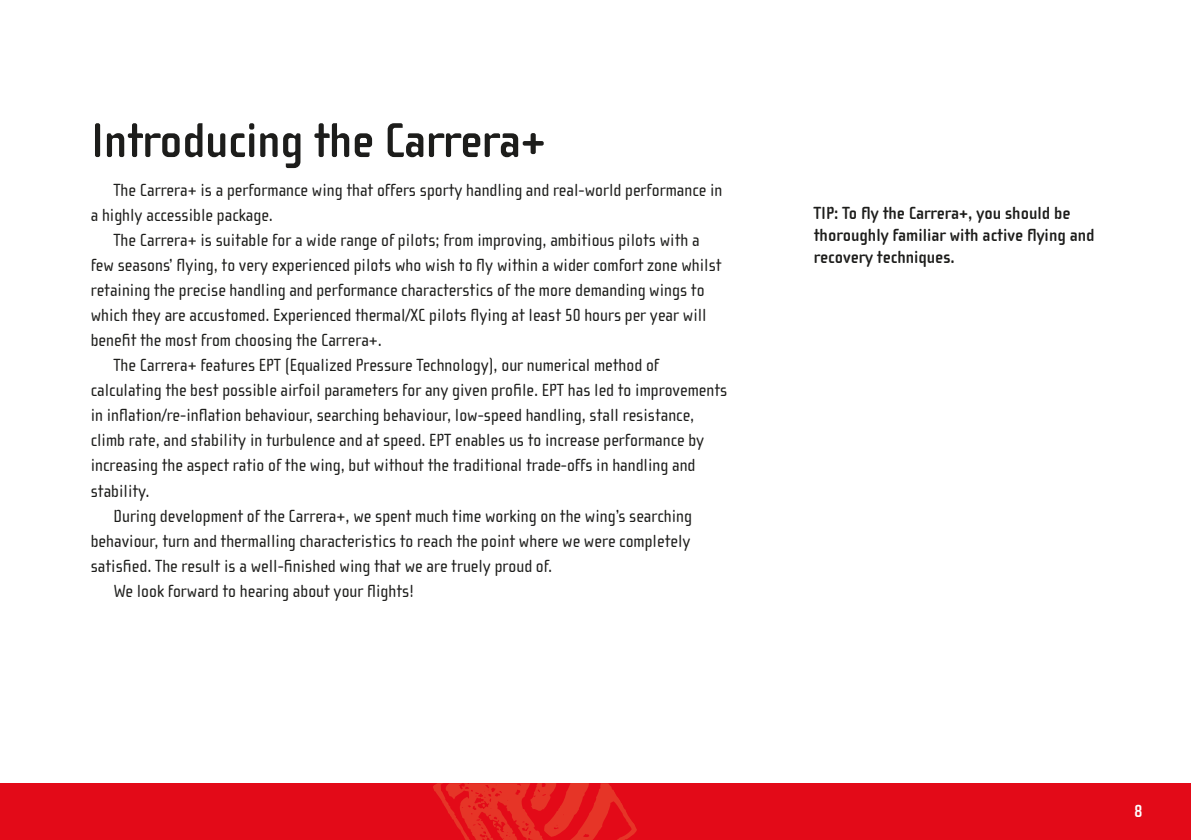
<style>
.page{position:relative;width:1191px;height:840px;background:#fff}
.page>*{position:absolute;margin:0;border:0;box-sizing:border-box;transform-origin:0 0}
.t1{font:700 50px "Cholla Sans OT";letter-spacing:-.01em;color:#1d1d1b}
.t2{font:18px/25px "Cholla Sans OT";color:#1d1d1b}
.t3{font:700 18px/22px "Cholla Sans OT";color:#1d1d1b}
.t4{font:700 18px "Cholla Sans OT";color:#fff}
</style>
<div class="page">
<div style="left:0;top:782px;width:1191px;height:57px;background:#e30a18"></div>
<svg style="left:431px;top:782px;width:206px;height:57px"></svg>
<h1 class="t1" style="left:91px;top:119px;width:456px">Introducing the Carrera+</h1>
<p class="t2" style="left:91px;top:179px;width:633px;text-indent:23px">The Carrera+ is a performance wing that offers sporty handling and real-world performance in a highly accessible package.</p>
<p class="t2" style="left:113px;top:229px;width:587px">The Carrera+ is suitable for a wide range of pilots; from improving, ambitious pilots with a</p>
<p class="t2" style="left:91px;top:254px;width:632px">few seasons’ flying, to very experienced pilots who wish to fly within a wider comfort zone whilst</p>
<p class="t2" style="left:91px;top:279px;width:615px">retaining the precise handling and performance characterstics of the more demanding wings to</p>
<p class="t2" style="left:91px;top:304px;width:617px">which they are accustomed. Experienced thermal/XC pilots flying at least 50 hours per year will</p>
<p class="t2" style="left:91px;top:329px;width:293px">benefit the most from choosing the Carrera+.</p>
<p class="t2" style="left:113px;top:354px;width:547px">The Carrera+ features EPT (Equalized Pressure Technology), our numerical method of</p>
<p class="t2" style="left:91px;top:379px;width:638px">calculating the best possible airfoil parameters for any given profile. EPT has led to improvements</p>
<p class="t2" style="left:91px;top:404px;width:605px">in inflation/re-inflation behaviour, searching behaviour, low-speed handling, stall resistance,</p>
<p class="t2" style="left:91px;top:429px;width:615px">climb rate, and stability in turbulence and at speed. EPT enables us to increase performance by</p>
<p class="t2" style="left:91px;top:454px;width:606px">increasing the aspect ratio of the wing, but without the traditional trade-offs in handling and</p>
<p class="t2" style="left:91px;top:479px;width:61px">stability.</p>
<p class="t2" style="left:113px;top:504px;width:580px">During development of the Carrera+, we spent much time working on the wing’s searching</p>
<p class="t2" style="left:91px;top:529px;width:601px">behaviour, turn and thermalling characteristics to reach the point where we were completely</p>
<p class="t2" style="left:91px;top:554px;width:463px">satisfied. The result is a well-finished wing that we are truely proud of.</p>
<p class="t2" style="left:113px;top:579px;width:302px">We look forward to hearing about your flights!</p>
<p class="t3" style="left:814px;top:203px;width:282px">TIP: To fly the Carrera+, you should be thoroughly familiar with active flying and recovery techniques.</p>
<p class="t4" style="left:1134px;top:802px;width:10px">8</p>
</div>
